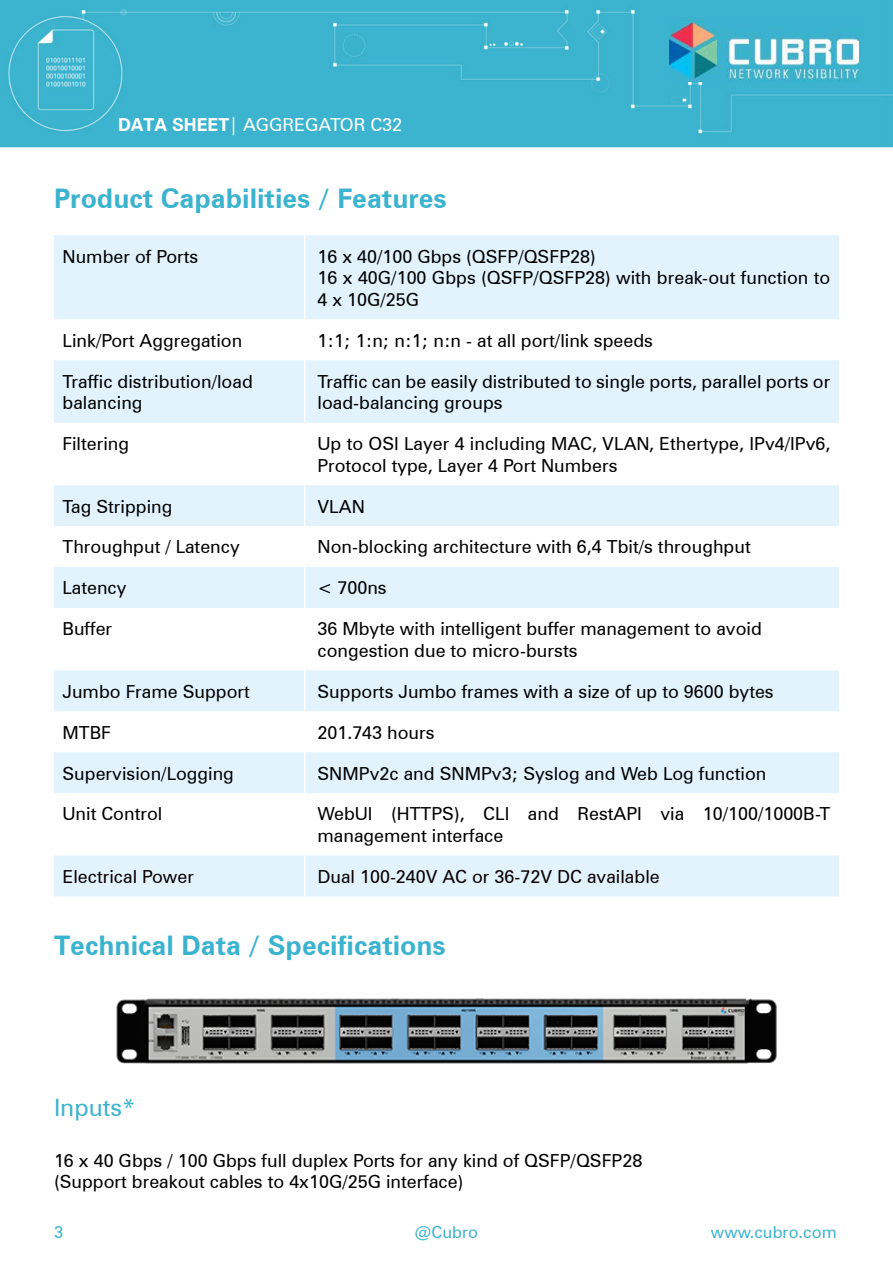
<style>
.page{position:relative;width:893px;height:1263px;background:#fff}
.page>*{position:absolute;margin:0;border:0;box-sizing:border-box;transform-origin:0 0}
.t1{font:700 27px "Zurich BT";color:#3cb3ce}
.t2{font:24px "Zurich BT";color:#3cb3ce}
.t3{font:18px/21.6px "Zurich BT";color:#000}
.t4{font:18px "Zurich BT";color:#090000}
.t5{font:18px "Zurich BT";color:#fff}
.t6{font:16.5px "Zurich BT";color:#3cb3ce}
.s1{font-weight:700}
</style>
<div class="page">
<div style="left:0;top:0;width:893px;height:147px;background:#3cb4cf"></div>
<img style="left:669px;top:17px;width:189px;height:65px">
<svg style="left:54px;top:235px;width:785px;height:661px;fill:#e2f3fe"></svg>
<hr style="left:304px;top:235px;width:1px;height:84px;background:#fff">
<hr style="left:304px;top:319px;width:1px;height:41px;background:#fff">
<hr style="left:304px;top:360px;width:1px;height:63px;background:#fff">
<hr style="left:304px;top:423px;width:1px;height:62px;background:#fff">
<hr style="left:304px;top:485px;width:1px;height:41px;background:#fff">
<hr style="left:304px;top:526px;width:1px;height:41px;background:#fff">
<hr style="left:304px;top:567px;width:1px;height:41px;background:#fff">
<hr style="left:304px;top:608px;width:1px;height:62px;background:#fff">
<hr style="left:304px;top:670px;width:1px;height:41px;background:#fff">
<hr style="left:304px;top:711px;width:1px;height:41px;background:#fff">
<hr style="left:304px;top:752px;width:1px;height:41px;background:#fff">
<hr style="left:304px;top:793px;width:1px;height:62px;background:#fff">
<hr style="left:304px;top:855px;width:1px;height:41px;background:#fff">
<img style="left:116px;top:998px;width:661px;height:66px">
<p class="t5" style="left:118px;top:117px;width:286px"><span class="s1">DATA SHEET</span>| AGGREGATOR C32</p>
<h1 class="t1" style="left:54px;top:188px;width:394px">Product Capabilities / Features</h1>
<p class="t3" style="left:63px;top:247px;width:137px">Number of Ports</p>
<p class="t3" style="left:317px;top:247px;width:514px">16 x 40/100 Gbps (QSFP/QSFP28)<br>16 x 40G/100 Gbps (QSFP/QSFP28) with break-out function to<br>4 x 10G/25G</p>
<p class="t3" style="left:63px;top:331px;width:181px">Link/Port Aggregation</p>
<p class="t3" style="left:317px;top:331px;width:337px">1:1; 1:n; n:1; n:n - at all port/link speeds</p>
<p class="t3" style="left:63px;top:372px;width:192px">Traffic distribution/load balancing</p>
<p class="t3" style="left:317px;top:372px;width:514px">Traffic can be easily distributed to single ports, parallel ports or load-balancing groups</p>
<p class="t3" style="left:63px;top:434px;width:68px">Filtering</p>
<p class="t3" style="left:317px;top:434px;width:514px">Up to OSI Layer 4 including MAC, VLAN, Ethertype, IPv4/IPv6,<br>Protocol type, Layer 4 Port Numbers</p>
<p class="t3" style="left:63px;top:497px;width:111px">Tag Stripping</p>
<p class="t3" style="left:317px;top:497px;width:49px">VLAN</p>
<p class="t3" style="left:63px;top:538px;width:179px">Throughput / Latency</p>
<p class="t3" style="left:317px;top:538px;width:435px">Non-blocking architecture with 6,4 Tbit/s throughput</p>
<p class="t3" style="left:63px;top:579px;width:66px">Latency</p>
<p class="t3" style="left:317px;top:579px;width:71px">&lt; 700ns</p>
<p class="t3" style="left:63px;top:620px;width:51px">Buffer</p>
<p class="t3" style="left:317px;top:620px;width:446px">36 Mbyte with intelligent buffer management to avoid congestion due to micro-bursts</p>
<p class="t3" style="left:63px;top:682px;width:189px">Jumbo Frame Support</p>
<p class="t3" style="left:317px;top:682px;width:458px">Supports Jumbo frames with a size of up to 9600 bytes</p>
<p class="t3" style="left:63px;top:723px;width:50px">MTBF</p>
<p class="t3" style="left:317px;top:723px;width:119px">201.743 hours</p>
<p class="t3" style="left:63px;top:764px;width:173px">Supervision/Logging</p>
<p class="t3" style="left:317px;top:764px;width:450px">SNMPv2c and SNMPv3; Syslog and Web Log function</p>
<p class="t3" style="left:63px;top:805px;width:101px">Unit Control</p>
<p class="t3" style="left:317px;top:805px;width:514px">WebUI (HTTPS), CLI and RestAPI via 10/100/1000B-T management interface</p>
<p class="t4" style="left:63px;top:869px;width:133px">Electrical Power</p>
<p class="t4" style="left:317px;top:869px;width:344px">Dual 100-240V AC or 36-72V DC available</p>
<h1 class="t1" style="left:54px;top:935px;width:393px">Technical Data / Specifications</h1>
<h2 class="t2" style="left:54px;top:1098px;width:82px">Inputs*</h2>
<p class="t3" style="left:54px;top:1151px;width:590px">16 x 40 Gbps / 100 Gbps full duplex Ports for any kind of QSFP/QSFP28 (Support breakout cables to 4x10G/25G interface)</p>
<p class="t6" style="left:54px;top:1225px;width:11px">3</p>
<p class="t6" style="left:415px;top:1225px;width:65px">@Cubro</p>
<p class="t6" style="left:711px;top:1225px;width:127px">www.cubro.com</p>
</div>
